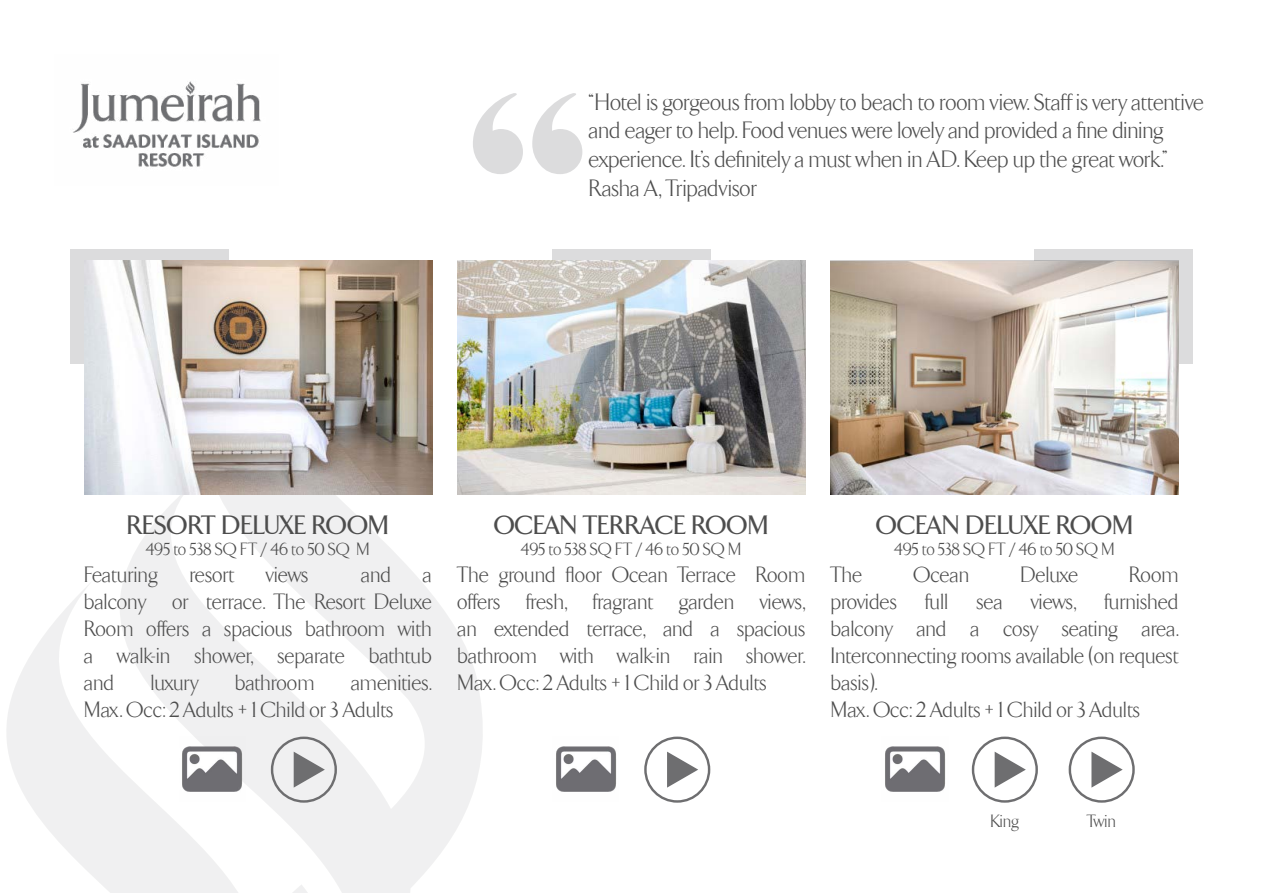
<style>
.page{position:relative;width:1263px;height:893px;background:#fff}
.page>*{position:absolute;margin:0;border:0;box-sizing:border-box;transform-origin:0 0}
.t1{font:500 27px "TF Arrow";color:#4d4d4d}
.t2{font:300 24px/28.8px "TF Arrow";letter-spacing:-.01em;color:#4d4d4d}
.t3{font:300 22.5px/27px "TF Arrow";color:#4d4d4d;text-align:justify}
.t4{font:300 18px "TF Arrow";color:#4d4d4d}
</style>
<div class="page">
<svg style="left:7px;top:668px;width:17px;height:126px;fill:#f0f0f1"></svg>
<svg style="left:24px;top:362px;width:474px;height:531px"></svg>
<svg style="left:473px;top:93px;width:109px;height:81px"></svg>
<img style="left:73px;top:81px;width:188px;height:86px">
<div style="left:70px;top:250px;width:159px;height:114px;background:#dcdcdd"></div>
<div style="left:1034px;top:250px;width:159px;height:114px;background:#dcdcdd"></div>
<img style="left:84px;top:260px;width:348px;height:234px">
<img style="left:831px;top:260px;width:348px;height:234px">
<div style="left:552px;top:250px;width:159px;height:114px;background:#dcdcdd"></div>
<img style="left:458px;top:260px;width:347px;height:234px">
<svg style="left:271px;top:737px;width:66px;height:66px"></svg>
<img style="left:179px;top:736px;width:66px;height:65px">
<svg style="left:644px;top:737px;width:66px;height:66px"></svg>
<img style="left:556px;top:746px;width:61px;height:46px">
<svg style="left:972px;top:737px;width:66px;height:66px"></svg>
<svg style="left:1069px;top:737px;width:66px;height:66px"></svg>
<img style="left:885px;top:746px;width:61px;height:46px">
<p class="t2" style="left:589px;top:88px;width:617px">“Hotel is gorgeous from lobby to beach to room view. Staff is very attentive and eager to help. Food venues were lovely and provided a fine dining experience. It’s definitely a must when in AD. Keep up the great work.” Rasha A, Tripadvisor</p>
<p class="t1" style="left:127px;top:511px;width:264px">RESORT DELUXE ROOM</p>
<p class="t4" style="left:146px;top:540px;width:225px">495 to 538 SQ FT / 46 to 50 SQ M</p>
<p class="t3" style="left:84px;top:562px;width:75px">Featuring</p>
<p class="t3" style="left:190px;top:562px;width:46px">resort</p>
<p class="t3" style="left:266px;top:562px;width:44px">views</p>
<p class="t3" style="left:361px;top:562px;width:32px">and</p>
<p class="t3" style="left:84px;top:562px;width:349px;text-indent:339px">a balcony or terrace. The Resort Deluxe Room offers a spacious bathroom with a walk-in shower, separate bathtub and</p>
<p class="t3" style="left:151px;top:670px;width:49px">luxury</p>
<p class="t3" style="left:235px;top:670px;width:81px">bathroom</p>
<p class="t3" style="left:84px;top:670px;width:349px;text-indent:267px">amenities.<br>Max. Occ: 2 Adults + 1 Child or 3 Adults</p>
<p class="t1" style="left:494px;top:511px;width:276px">OCEAN TERRACE ROOM</p>
<p class="t4" style="left:521px;top:540px;width:222px">495 to 538 SQ FT / 46 to 50 SQ M</p>
<p class="t3" style="left:458px;top:562px;width:349px">The ground floor Ocean Terrace Room offers fresh, fragrant garden views, an extended terrace, and a spacious bathroom with walk-in rain shower.<br>Max. Occ: 2 Adults + 1 Child or 3 Adults</p>
<p class="t1" style="left:876px;top:511px;width:259px">OCEAN DELUXE ROOM</p>
<p class="t4" style="left:894px;top:540px;width:222px">495 to 538 SQ FT / 46 to 50 SQ M</p>
<p class="t3" style="left:831px;top:562px;width:33px">The</p>
<p class="t3" style="left:913px;top:562px;width:58px">Ocean</p>
<p class="t3" style="left:1020px;top:562px;width:59px">Deluxe</p>
<p class="t3" style="left:831px;top:562px;width:349px;text-align:left;text-indent:298px">Room provides full sea views, furnished balcony and a cosy seating area.<br>Interconnecting rooms available (on request basis).<br>Max. Occ: 2 Adults + 1 Child or 3 Adults</p>
<p class="t4" style="left:990px;top:812px;width:30px">King</p>
<p class="t4" style="left:1087px;top:812px;width:30px">Twin</p>
</div>
